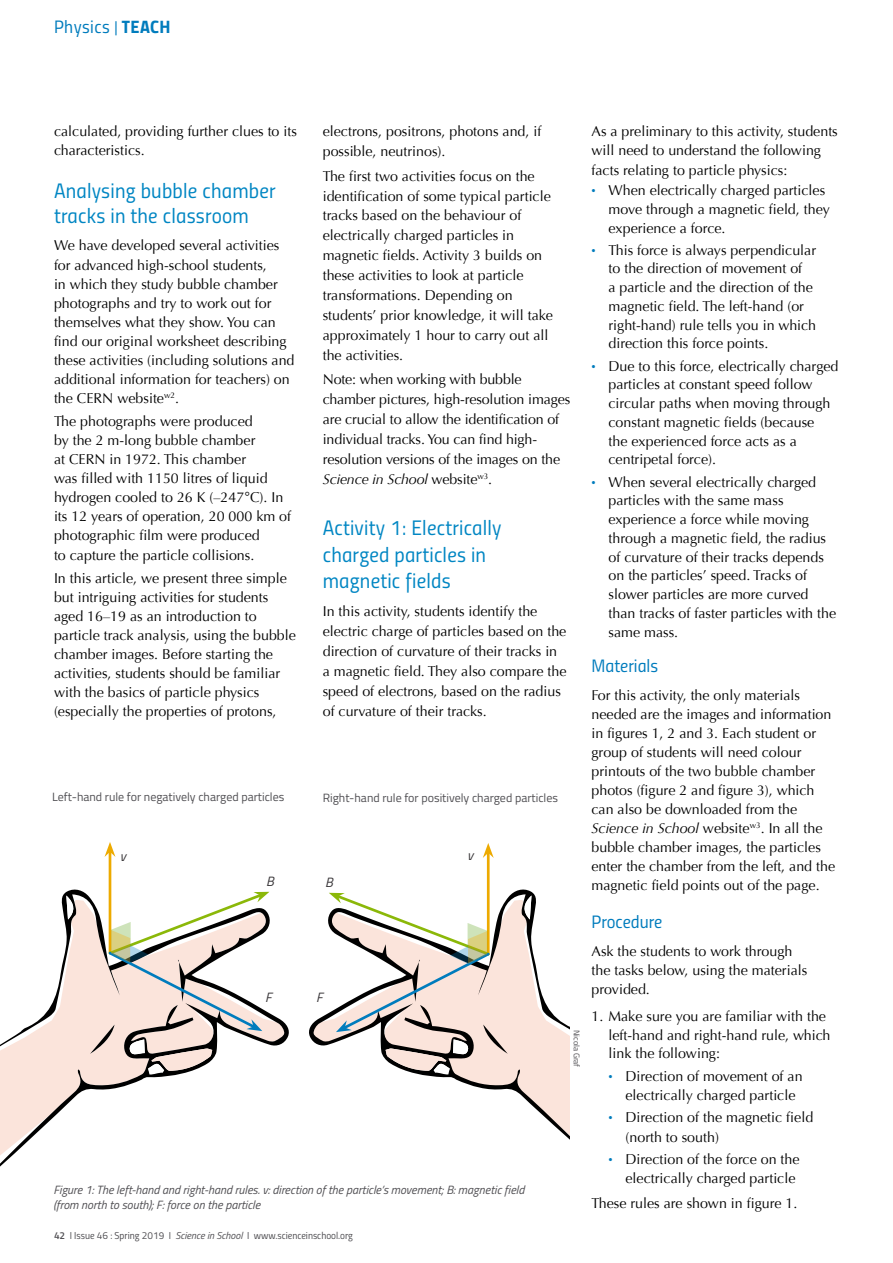
<style>
.page{position:relative;width:893px;height:1263px;background:#fff}
.page>*{position:absolute;margin:0;border:0;box-sizing:border-box;transform-origin:0 0}
.t1{font:21px/26.1px "Titillium Regular Upright";letter-spacing:.01em;color:#0086c3}
.t2{font:18px "Titillium Regular Upright";color:#007cbd}
.t3{font:18px "Titillium Regular Upright";letter-spacing:.025em;color:#007cbd}
.t4{font:14.25px/19px "Optima";color:#000}
.t5{font:italic 13.5px "Titillium Web";color:#373437}
.t6{font:italic 12px/15px "Titillium Web";color:#504f53}
.t7{font:12px "Titillium Web";color:#504f53}
.t8{font:10.05px "Titillium Regular Upright";color:#504f53}
.t9{font:8.25px "Titillium Web";letter-spacing:-.01em;color:#504f53}
.s1{font-size:15px}
.s2{font-family:"Titillium Bold Upright"}
.s3{font-style:italic}
.s4{font-family:"Titillium Semibold Upright"}
.s5{font-family:"Titillium Web";font-style:italic}
.s6{font-weight:900;color:#007cbd}
</style>
<div class="page">
<svg style="left:0;top:887px;width:289px;height:280px"></svg>
<svg style="left:66px;top:895px;width:10px;height:24px"></svg>
<hr style="left:109px;top:852px;width:2px;height:101px;background:#edaa00">
<svg style="left:105px;top:842px;width:10px;height:15px"></svg>
<svg style="left:90px;top:892px;width:179px;height:183px"></svg>
<svg style="left:309px;top:887px;width:261px;height:253px"></svg>
<svg style="left:522px;top:895px;width:9px;height:24px"></svg>
<hr style="left:487px;top:853px;width:3px;height:101px;background:#edaa00">
<svg style="left:483px;top:843px;width:11px;height:15px"></svg>
<svg style="left:329px;top:893px;width:179px;height:182px"></svg>
<p class="t3" style="left:54px;top:14px;width:118px">Physics <span class="s1">|</span> <span class="s2">TEACH</span></p>
<p class="t4" style="left:54px;top:122px;width:244px">calculated, providing further clues to its characteristics.</p>
<h1 class="t1" style="left:54px;top:177px;width:223px;line-height:25.2px">Analysing bubble chamber tracks in the classroom</h1>
<p class="t4" style="left:54px;top:236px;width:242px">We have developed several activities for advanced high-school students,<br>in which they study bubble chamber photographs and try to work out for themselves what they show. You can find our original worksheet describing these activities (including solutions and additional information for teachers) on the CERN website<sup>w2</sup>.</p>
<p class="t4" style="left:54px;top:412px;width:239px">The photographs were produced<br>by the 2 m-long bubble chamber<br>at CERN in 1972. This chamber<br>was filled with 1150 litres of liquid hydrogen cooled to 26 K (–247 C). In its 12 years of operation, 20 000 km of photographic film were produced<br>to capture the particle collisions.</p>
<p class="t4" style="left:54px;top:569px;width:243px">In this article, we present three simple but intriguing activities for students aged 16–19 as an introduction to particle track analysis, using the bubble chamber images. Before starting the activities, students should be familiar with the basics of particle physics (especially the properties of protons,</p>
<p class="t4" style="left:323px;top:122px;width:220px;line-height:20px">electrons, positrons, photons and, if possible, neutrinos).</p>
<p class="t4" style="left:323px;top:166px;width:232px;line-height:20px">The first two activities focus on the identification of some typical particle tracks based on the behaviour of electrically charged particles in magnetic fields. Activity 3 builds on these activities to look at particle transformations. Depending on students’ prior knowledge, it will take approximately 1 hour to carry out all the activities.</p>
<p class="t4" style="left:323px;top:370px;width:249px;line-height:20px">Note: when working with bubble chamber pictures, high-resolution images are crucial to allow the identification of individual tracks. You can find high&shy;resolution versions of the images on the <span class="s3">Science in School</span> website<sup>w3</sup>.</p>
<h1 class="t1" style="left:323px;top:514px;width:180px">Activity 1: Electrically charged particles in magnetic fields</h1>
<p class="t4" style="left:323px;top:601px;width:245px;line-height:20px">In this activity, students identify the electric charge of particles based on the direction of curvature of their tracks in a magnetic field. They also compare the speed of electrons, based on the radius of curvature of their tracks.</p>
<p class="t7" style="left:52px;top:788px;width:234px">Left-hand rule for negatively charged particles</p>
<p class="t7" style="left:323px;top:789px;width:237px">Right-hand rule for positively charged particles</p>
<p class="t5" style="left:120px;top:846px;width:8px">v</p>
<p class="t5" style="left:266px;top:872px;width:9px">B</p>
<p class="t5" style="left:265px;top:987px;width:8px">F</p>
<p class="t5" style="left:325px;top:872px;width:9px">B</p>
<p class="t5" style="left:316px;top:987px;width:8px">F</p>
<p class="t5" style="left:467px;top:846px;width:8px">v</p>
<p class="t6" style="left:53px;top:1181px;width:473px">Figure 1: The left-hand and right-hand rules. v: direction of the particle’s movement; B: magnetic field (from north to south); F: force on the particle</p>
<p class="t8" style="left:54px;top:1228px;width:301px"><span class="s4">42</span> I Issue 46 : Spring 2019 I <span class="s5">Science in School</span> I www.scienceinschool.org</p>
<p class="t9" style="left:583px;top:1030px;width:39px;rotate:90deg">Nicola Graf</p>
<p class="t4" style="left:591px;top:122px;width:248px">As a preliminary to this activity, students will need to understand the following facts relating to particle physics:</p>
<p class="t4" style="left:608px;top:181px;width:223px;text-indent:-17px"><span class="s6">·</span> When electrically charged particles move through a magnetic field, they experience a force.</p>
<p class="t4" style="left:608px;top:241px;width:209px;text-indent:-17px"><span class="s6">·</span> This force is always perpendicular to the direction of movement of<br>a particle and the direction of the magnetic field. The left-hand (or right-hand) rule tells you in which direction this force points.</p>
<p class="t4" style="left:608px;top:357px;width:232px;text-indent:-17px"><span class="s6">·</span> Due to this force, electrically charged particles at constant speed follow circular paths when moving through constant magnetic fields (because<br>the experienced force acts as a centripetal force).</p>
<p class="t4" style="left:608px;top:472px;width:229px;text-indent:-17px"><span class="s6">·</span> When several electrically charged particles with the same mass experience a force while moving through a magnetic field, the radius of curvature of their tracks depends on the particles’ speed. Tracks of slower particles are more curved than tracks of faster particles with the same mass.</p>
<p class="t2" style="left:591px;top:652px;width:68px">Materials</p>
<p class="t4" style="left:591px;top:685px;width:245px">For this activity, the only materials needed are the images and information in figures 1, 2 and 3. Each student or group of students will need colour printouts of the two bubble chamber photos (figure 2 and figure 3), which can also be downloaded from the <span class="s3">Science in School</span> website<sup>w3</sup>. In all the bubble chamber images, the particles enter the chamber from the left, and the magnetic field points out of the page.</p>
<p class="t2" style="left:591px;top:908px;width:72px">Procedure</p>
<p class="t4" style="left:591px;top:941px;width:217px">Ask the students to work through the tasks below, using the materials provided.</p>
<p class="t4" style="left:608px;top:1007px;width:224px;text-indent:-17px">1. Make sure you are familiar with the left-hand and right-hand rule, which link the following:</p>
<p class="t4" style="left:625px;top:1067px;width:179px;text-indent:-17px"><span class="s6">·</span> Direction of movement of an electrically charged particle</p>
<p class="t4" style="left:625px;top:1108px;width:189px;text-indent:-17px"><span class="s6">·</span> Direction of the magnetic field (north to south)</p>
<p class="t4" style="left:608px;top:1150px;width:193px;text-align:right"><span class="s6">·</span> Direction of the force on the electrically charged particle</p>
<p class="t4" style="left:591px;top:1194px;width:207px">These rules are shown in figure 1.</p>
</div>
